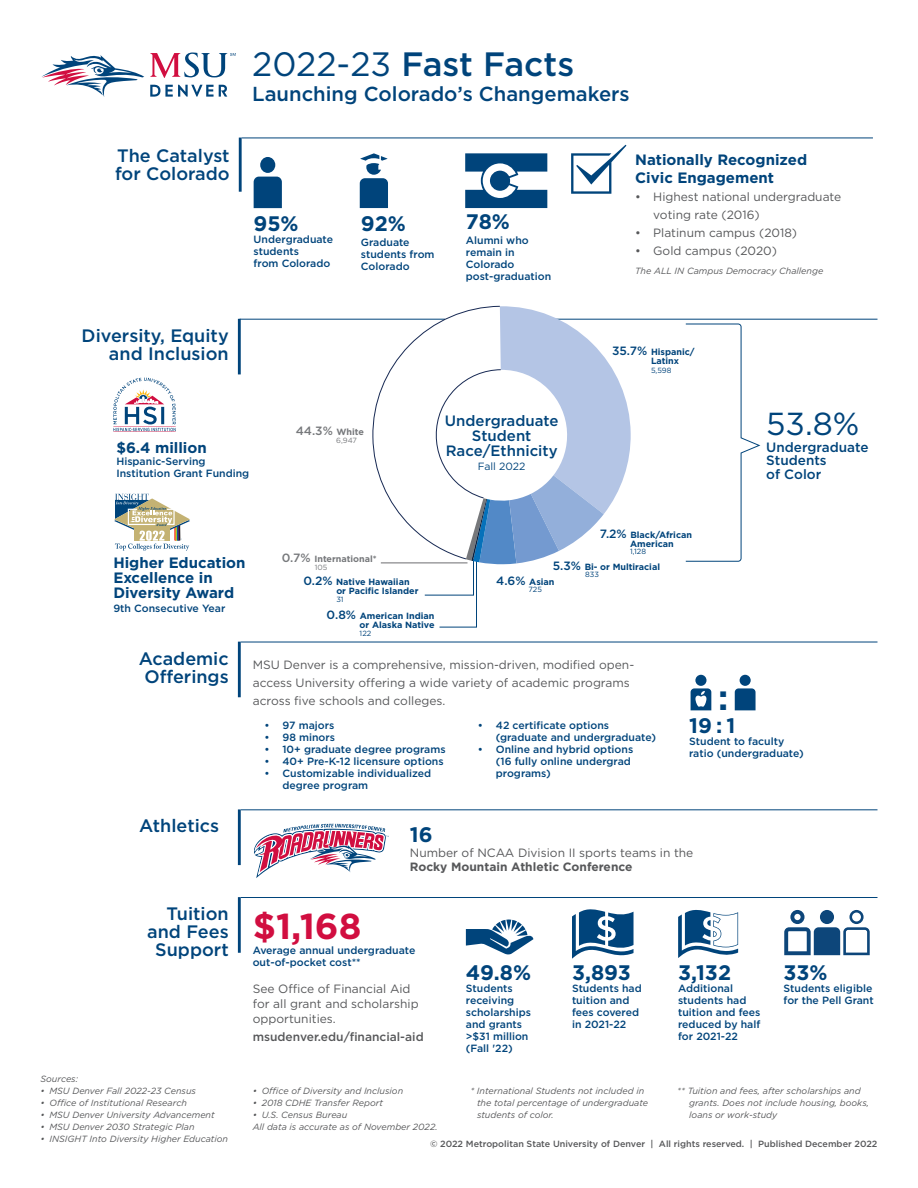
<style>
.page{position:relative;width:918px;height:1188px;background:#fff}
.page>*{position:absolute;margin:0;border:0;box-sizing:border-box;transform-origin:0 0}
.t1{font:700 36px "Gotham";color:#d10e40}
.t2{font:700 34.65px "Gotham";color:#00447b}
.t3{font:500 33.75px "Gotham";color:#00447b}
.t4{font:31.8px "Gotham";color:#00447b}
.t5{font:700 21px "Gotham";letter-spacing:-.005em;color:#00447b}
.t6{font:500 20.25px "Gotham";color:#00447b}
.t7{font:500 18px/18px "Gotham";color:#00447b;text-align:right}
.t8{font:700 15px/15px "Gotham";color:#00447b}
.t9{font:500 15px/15px "Gotham";color:#00447b;text-align:center}
.t10{font:500 13.5px/13.5px "Gotham";color:#00447b}
.t11{font:12px/18px "Gotham";color:#57585a}
.t12{font:500 12px "Gotham";color:#57585a}
.t13{font:500 12px "Gotham";color:#76787b}
.t14{font:500 10.5px/12px "Gotham";color:#00447b}
.t15{font:10.5px "Gotham";color:#00447b}
.t16{font:italic 9px/12px "Gotham";color:#57585a}
.t17{font:700 9px/9px "Gotham";color:#00447b}
.t18{font:500 9px "Gotham";color:#57585a}
.t19{font:700 9px "Gotham";color:#76787b}
.t20{font:7.5px "Gotham";color:#00447b}
.t21{font:7.5px "Gotham";color:#76787b}
.s1{font-weight:400}
.s2{font-weight:500;font-size:12px}
.s3{font-weight:700;font-size:9px}
.s4{font-weight:700}
</style>
<div class="page">
<hr style="left:523px;top:319px;width:355px;height:1px;background:#00447b">
<hr style="left:240px;top:319px;width:205px;height:1px;background:#00447b">
<svg style="left:41px;top:52px;width:195px;height:45px"></svg>
<svg style="left:114px;top:494px;width:76px;height:57px"></svg>
<svg style="left:572px;top:909px;width:62px;height:50px"></svg>
<svg style="left:678px;top:909px;width:60px;height:49px"></svg>
<svg style="left:466px;top:919px;width:67px;height:36px"></svg>
<svg style="left:254px;top:824px;width:135px;height:54px"></svg>
<hr style="left:113px;top:431px;width:63px;height:1px;background:#d10e40">
<svg style="left:113px;top:378px;width:63px;height:53px"></svg>
<div style="left:238px;top:319px;width:3px;height:55px;border:2px solid #00447b"></div>
<div style="left:238px;top:642px;width:3px;height:55px;border:2px solid #00447b"></div>
<div style="left:238px;top:809px;width:3px;height:56px;border:2px solid #00447b"></div>
<div style="left:238px;top:897px;width:3px;height:56px;border:2px solid #00447b"></div>
<hr style="left:241px;top:642px;width:636px;height:1px;background:#00447b">
<hr style="left:241px;top:809px;width:636px;height:1px;background:#00447b">
<hr style="left:241px;top:897px;width:636px;height:1px;background:#00447b">
<svg style="left:360px;top:153px;width:28px;height:55px"></svg>
<hr style="left:242px;top:138px;width:631px;height:1px;background:#00447b">
<svg style="left:254px;top:157px;width:28px;height:51px"></svg>
<svg style="left:571px;top:145px;width:55px;height:49px"></svg>
<svg style="left:465px;top:153px;width:82px;height:55px"></svg>
<div style="left:239px;top:138px;width:3px;height:54px;border:2px solid #00447b"></div>
<svg style="left:784px;top:910px;width:86px;height:45px"></svg>
<svg style="left:691px;top:675px;width:20px;height:35px"></svg>
<svg style="left:735px;top:675px;width:21px;height:35px"></svg>
<svg style="left:372px;top:306px;width:259px;height:321px"></svg>
<svg style="left:685px;top:323px;width:76px;height:239px"></svg>
<p class="t7" style="left:115px;top:146px;width:116px;text-align:left">The Catalyst for Colorado</p>
<p class="t7" style="left:82px;top:327px;width:149px">Diversity, Equity and Inclusion</p>
<p class="t3" style="left:252px;top:42px;width:324px"><span class="s1">2022-23</span> Fast Facts</p>
<p class="t6" style="left:252px;top:80px;width:379px">Launching Colorado’s Changemakers</p>
<p class="t5" style="left:254px;top:210px;width:47px">95%</p>
<p class="t14" style="left:254px;top:234px;width:81px">Undergraduate students<br>from Colorado</p>
<p class="t5" style="left:361px;top:210px;width:46px">92%</p>
<p class="t14" style="left:361px;top:237px;width:75px">Graduate students from<br>Colorado</p>
<p class="t5" style="left:466px;top:208px;width:46px">78%</p>
<p class="t14" style="left:466px;top:235px;width:87px">Alumni who remain in<br>Colorado post-graduation</p>
<p class="t8" style="left:635px;top:151px;width:173px;line-height:18px">Nationally Recognized<br>Civic Engagement</p>
<p class="t11" style="left:653px;top:188px;width:190px;text-indent:-18px">• Highest national undergraduate voting rate (2016)</p>
<p class="t11" style="left:635px;top:224px;width:163px">• Platinum campus (2018)</p>
<p class="t11" style="left:635px;top:242px;width:143px">• Gold campus (2020)</p>
<p class="t16" style="left:635px;top:265px;width:190px">The ALL IN Campus Democracy Challenge</p>
<p class="t17" style="left:651px;top:347px;width:45px;text-indent:-39px"><span class="s2">35.7%</span> Hispanic/<br>Latinx</p>
<p class="t20" style="left:651px;top:365px;width:22px">5,598</p>
<p class="t8" style="left:116px;top:440px;width:92px">$6.4 million</p>
<p class="t14" style="left:116px;top:455px;width:134px">Hispanic-Serving<br>Institution Grant Funding</p>
<p class="t8" style="left:113px;top:555px;width:134px">Higher Education<br>Excellence in<br>Diversity Award</p>
<p class="t14" style="left:113px;top:602px;width:113px">9th Consecutive Year</p>
<p class="t13" style="left:296px;top:423px;width:70px">44.3% <span class="s3">White</span></p>
<p class="t21" style="left:336px;top:435px;width:22px">6,947</p>
<p class="t9" style="left:445px;top:413px;width:115px">Undergraduate<br>Student<br>Race/Ethnicity</p>
<p class="t15" style="left:478px;top:459px;width:49px">Fall 2022</p>
<p class="t19" style="left:282px;top:553px;width:96px"><span class="s2">0.7%</span> International*</p>
<p class="t21" style="left:315px;top:562px;width:14px">105</p>
<p class="t17" style="left:336px;top:578px;width:84px;text-indent:-33px"><span class="s2">0.2%</span> Native Hawaiian or Pacific Islander</p>
<p class="t20" style="left:336px;top:594px;width:9px">31</p>
<p class="t17" style="left:327px;top:612px;width:109px;text-align:right"><span class="s2">0.8%</span> American Indian or Alaska Native</p>
<p class="t20" style="left:360px;top:628px;width:13px">122</p>
<p class="t17" style="left:630px;top:530px;width:63px;text-indent:-30px"><span class="s2">7.2%</span> Black/African<br>American</p>
<p class="t20" style="left:630px;top:547px;width:18px">1,128</p>
<p class="t17" style="left:553px;top:562px;width:109px"><span class="s2">5.3%</span> Bi- or Multiracial</p>
<p class="t20" style="left:585px;top:570px;width:15px">833</p>
<p class="t17" style="left:496px;top:577px;width:60px"><span class="s2">4.6%</span> Asian</p>
<p class="t20" style="left:529px;top:585px;width:15px">725</p>
<p class="t7" style="left:139px;top:650px;width:92px;text-align:center">Academic<br>Offerings</p>
<p class="t11" style="left:253px;top:656px;width:383px">MSU Denver is a comprehensive, mission-driven, modified open&shy;access University offering a wide variety of academic programs across five schools and colleges.</p>
<h2 class="t2" style="left:718px;top:675px;width:12px">:</h2>
<p class="t4" style="left:766px;top:404px;width:95px">53.8%</p>
<p class="t10" style="left:766px;top:440px;width:104px">Undergraduate<br>Students</p>
<p class="t10" style="left:766px;top:467px;width:57px">of Color</p>
<p class="t7" style="left:139px;top:817px;width:82px">Athletics</p>
<p class="t7" style="left:147px;top:904px;width:83px">Tuition and Fees<br>Support</p>
<p class="t16" style="left:40px;top:1072px;width:39px">Sources:</p>
<p class="t16" style="left:40px;top:1084px;width:157px">• MSU Denver Fall 2022-23 Census</p>
<p class="t16" style="left:40px;top:1096px;width:148px">• Office of Institutional Research</p>
<p class="t16" style="left:40px;top:1108px;width:176px">• MSU Denver University Advancement</p>
<p class="t16" style="left:40px;top:1120px;width:156px">• MSU Denver 2030 Strategic Plan</p>
<p class="t16" style="left:40px;top:1132px;width:189px">• INSIGHT Into Diversity Higher Education</p>
<p class="t14" style="left:264px;top:719px;width:71px">• 97 majors</p>
<p class="t14" style="left:264px;top:731px;width:72px">• 98 minors</p>
<p class="t14" style="left:264px;top:743px;width:183px">• 10+ graduate degree programs</p>
<p class="t14" style="left:264px;top:755px;width:181px">• 40+ Pre-K-12 licensure options</p>
<p class="t14" style="left:282px;top:767px;width:150px;text-indent:-18px">• Customizable individualized degree program</p>
<p class="t14" style="left:496px;top:719px;width:162px;text-indent:-18px">• 42 certificate options (graduate and undergraduate)</p>
<p class="t14" style="left:496px;top:743px;width:139px;text-indent:-18px">• Online and hybrid options (16 fully online undergrad programs)</p>
<p class="t5" style="left:689px;top:711px;width:48px">19:1</p>
<p class="t14" style="left:689px;top:735px;width:97px">Student to faculty</p>
<p class="t14" style="left:689px;top:747px;width:116px">ratio (undergraduate)</p>
<p class="t5" style="left:410px;top:821px;width:24px">16</p>
<p class="t11" style="left:410px;top:845px;width:285px;line-height:14.4px">Number of NCAA Division II sports teams in the<br><span class="s4">Rocky Mountain Athletic Conference</span></p>
<p class="t1" style="left:253px;top:902px;width:110px">$1,168</p>
<p class="t14" style="left:253px;top:944px;width:164px">Average annual undergraduate out-of-pocket cost**</p>
<p class="t11" style="left:253px;top:981px;width:168px;line-height:15px">See Office of Financial Aid for all grant and scholarship opportunities.</p>
<p class="t12" style="left:253px;top:1029px;width:172px">msudenver.edu/financial-aid</p>
<p class="t5" style="left:466px;top:959px;width:67px">49.8%</p>
<p class="t14" style="left:466px;top:982px;width:67px">Students receiving scholarships and grants &gt;$31 million (Fall '22)</p>
<p class="t5" style="left:572px;top:959px;width:60px">3,893</p>
<p class="t14" style="left:572px;top:982px;width:71px">Students had tuition and fees covered in 2021-22</p>
<p class="t5" style="left:678px;top:959px;width:54px">3,132</p>
<p class="t14" style="left:678px;top:982px;width:84px">Additional students had tuition and fees reduced by half for 2021-22</p>
<p class="t5" style="left:784px;top:959px;width:46px">33%</p>
<p class="t14" style="left:784px;top:982px;width:92px">Students eligible for the Pell Grant</p>
<p class="t16" style="left:253px;top:1084px;width:152px">• Office of Diversity and Inclusion</p>
<p class="t16" style="left:253px;top:1096px;width:132px">• 2018 CDHE Transfer Report</p>
<p class="t16" style="left:253px;top:1108px;width:96px">• U.S. Census Bureau</p>
<p class="t16" style="left:253px;top:1120px;width:186px">All data is accurate as of November 2022.</p>
<p class="t16" style="left:477px;top:1084px;width:173px;text-indent:-7px">* International Students not included in the total percentage of undergraduate students of color.</p>
<p class="t16" style="left:689px;top:1084px;width:181px;text-indent:-12px">** Tuition and fees, after scholarships and grants. Does not include housing, books, loans or work-study</p>
<p class="t18" style="left:430px;top:1138px;width:449px">© 2022 Metropolitan State University of Denver | All rights reserved. | Published December 2022</p>
</div>
